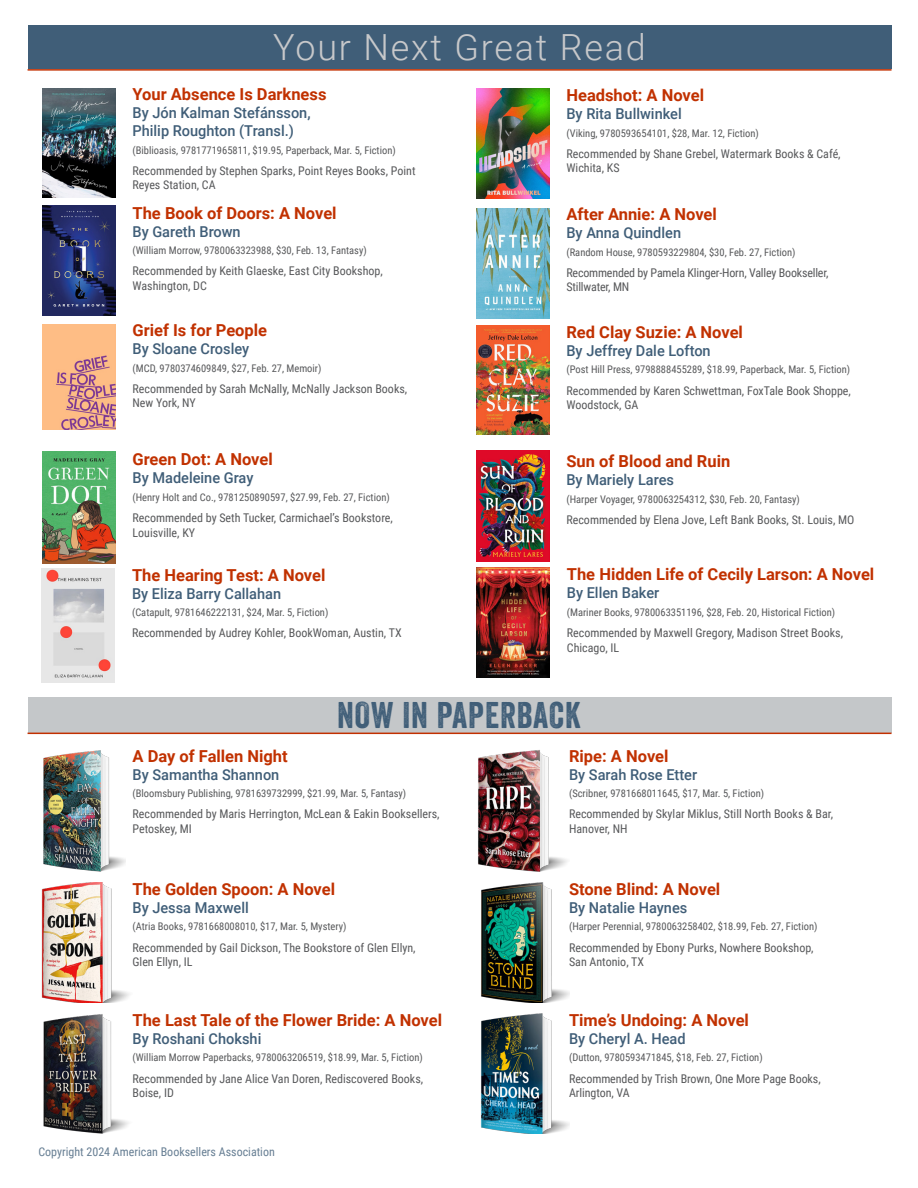
<style>
.page{position:relative;width:918px;height:1188px;background:#fff}
.page>*{position:absolute;margin:0;border:0;box-sizing:border-box;transform-origin:0 0}
.t1{font:300 36px "Roboto";letter-spacing:.05em;color:#c7c8ca}
.t2{font:36px "Veneer";letter-spacing:.025em;color:#405e78}
.INL_Book_Title{font:700 16.5px "Roboto";color:#c13100}
.INL_Book_Author{font:500 15px/18px "Roboto";color:#405e78}
.INL_Blurb_Text{font:12px/14.4px "Roboto Condensed";color:#57585a}
.INL_Blurb_Text-2{font:12px "Roboto Condensed";color:#667e93}
.INL_Publisher_ISBN{font:10.5px "Roboto Condensed";color:#57585a}
</style>
<div class="page">
<div style="left:28px;top:697px;width:864px;height:36px;background:#c4c7c9"></div>
<hr style="left:28px;top:733px;width:864px;height:1px;background:#c23000">
<img style="left:43px;top:750px;width:83px;height:122px">
<img style="left:41px;top:882px;width:89px;height:121px">
<img style="left:43px;top:1014px;width:86px;height:120px">
<img style="left:478px;top:750px;width:89px;height:122px">
<img style="left:481px;top:882px;width:88px;height:121px">
<img style="left:481px;top:1013px;width:88px;height:121px">
<img style="left:42px;top:88px;width:73px;height:110px">
<img style="left:42px;top:205px;width:73px;height:110px">
<img style="left:43px;top:324px;width:73px;height:106px">
<img style="left:42px;top:452px;width:73px;height:112px">
<img style="left:42px;top:569px;width:73px;height:114px">
<img style="left:476px;top:89px;width:73px;height:110px">
<img style="left:476px;top:208px;width:73px;height:110px">
<img style="left:477px;top:325px;width:73px;height:110px">
<img style="left:476px;top:450px;width:73px;height:111px">
<div style="left:28px;top:25px;width:864px;height:44px;background:#405e78"></div>
<hr style="left:28px;top:69px;width:864px;height:2px;background:#c23000">
<img style="left:477px;top:568px;width:73px;height:109px">
<p class="t1" style="left:273px;top:22px;width:374px">Your Next Great Read</p>
<p class="INL_Book_Title" style="left:133px;top:83px;width:195px">Your Absence Is Darkness</p>
<p class="INL_Book_Author" style="left:133px;top:103px;width:180px">By Jón Kalman Stefánsson,<br>Philip Roughton (Transl.)</p>
<p class="INL_Publisher_ISBN" style="left:133px;top:143px;width:265px">(Biblioasis, 9781771965811, $19.95, Paperback, Mar. 5, Fiction)</p>
<p class="INL_Blurb_Text" style="left:133px;top:163px;width:285px">Recommended by Stephen Sparks, Point Reyes Books, Point<br>Reyes Station, CA</p>
<p class="INL_Book_Title" style="left:133px;top:201px;width:206px">The Book of Doors: A Novel</p>
<p class="INL_Book_Author" style="left:133px;top:222px;width:110px">By Gareth Brown</p>
<p class="INL_Publisher_ISBN" style="left:133px;top:243px;width:236px">(William Morrow, 9780063323988, $30, Feb. 13, Fantasy)</p>
<p class="INL_Blurb_Text" style="left:133px;top:263px;width:252px">Recommended by Keith Glaeske, East City Bookshop,<br>Washington, DC</p>
<p class="INL_Book_Title" style="left:133px;top:319px;width:136px">Grief Is for People</p>
<p class="INL_Book_Author" style="left:133px;top:339px;width:118px">By Sloane Crosley</p>
<p class="INL_Publisher_ISBN" style="left:133px;top:361px;width:190px">(MCD, 9780374609849, $27, Feb. 27, Memoir)</p>
<p class="INL_Blurb_Text" style="left:133px;top:381px;width:276px">Recommended by Sarah McNally, McNally Jackson Books,<br>New York, NY</p>
<p class="INL_Book_Title" style="left:133px;top:448px;width:142px">Green Dot: A Novel</p>
<p class="INL_Book_Author" style="left:133px;top:469px;width:122px">By Madeleine Gray</p>
<p class="INL_Publisher_ISBN" style="left:133px;top:490px;width:259px">(Henry Holt and Co., 9781250890597, $27.99, Feb. 27, Fiction)</p>
<p class="INL_Blurb_Text" style="left:133px;top:510px;width:262px">Recommended by Seth Tucker, Carmichael’s Bookstore,<br>Louisville, KY</p>
<p class="INL_Book_Title" style="left:132px;top:563px;width:195px">The Hearing Test: A Novel</p>
<p class="INL_Book_Author" style="left:132px;top:584px;width:151px">By Eliza Barry Callahan</p>
<p class="INL_Publisher_ISBN" style="left:132px;top:605px;width:198px">(Catapult, 9781646222131, $24, Mar. 5, Fiction)</p>
<p class="INL_Blurb_Text" style="left:132px;top:625px;width:271px">Recommended by Audrey Kohler, BookWoman, Austin, TX</p>
<p class="INL_Book_Title" style="left:566px;top:84px;width:139px">Headshot: A Novel</p>
<p class="INL_Book_Author" style="left:566px;top:104px;width:117px">By Rita Bullwinkel</p>
<p class="INL_Publisher_ISBN" style="left:566px;top:126px;width:194px">(Viking, 9780593654101, $28, Mar. 12, Fiction)</p>
<p class="INL_Blurb_Text" style="left:566px;top:146px;width:276px">Recommended by Shane Grebel, Watermark Books &amp; Café,<br>Wichita, KS</p>
<p class="INL_Book_Title" style="left:566px;top:203px;width:152px">After Annie: A Novel</p>
<p class="INL_Book_Author" style="left:566px;top:223px;width:116px">By Anna Quindlen</p>
<p class="INL_Publisher_ISBN" style="left:566px;top:245px;width:231px">(Random House, 9780593229804, $30, Feb. 27, Fiction)</p>
<p class="INL_Blurb_Text" style="left:566px;top:265px;width:264px">Recommended by Pamela Klinger-Horn, Valley Bookseller,<br>Stillwater, MN</p>
<p class="INL_Book_Title" style="left:566px;top:320px;width:178px">Red Clay Suzie: A Novel</p>
<p class="INL_Book_Author" style="left:566px;top:341px;width:146px">By Jeffrey Dale Lofton</p>
<p class="INL_Publisher_ISBN" style="left:566px;top:362px;width:285px">(Post Hill Press, 9798888455289, $18.99, Paperback, Mar. 5, Fiction)</p>
<p class="INL_Blurb_Text" style="left:566px;top:383px;width:286px">Recommended by Karen Schwettman, FoxTale Book Shoppe,<br>Woodstock, GA</p>
<p class="INL_Book_Title" style="left:566px;top:450px;width:165px">Sun of Blood and Ruin</p>
<p class="INL_Book_Author" style="left:566px;top:470px;width:109px">By Mariely Lares</p>
<p class="INL_Publisher_ISBN" style="left:566px;top:491px;width:235px">(Harper Voyager, 9780063254312, $30, Feb. 20, Fantasy)</p>
<p class="INL_Blurb_Text" style="left:566px;top:512px;width:290px">Recommended by Elena Jove, Left Bank Books, St. Louis, MO</p>
<p class="INL_Book_Title" style="left:567px;top:563px;width:309px">The Hidden Life of Cecily Larson: A Novel</p>
<p class="INL_Book_Author" style="left:567px;top:584px;width:94px">By Ellen Baker</p>
<p class="INL_Publisher_ISBN" style="left:567px;top:605px;width:270px">(Mariner Books, 9780063351196, $28, Feb. 20, Historical Fiction)</p>
<p class="INL_Blurb_Text" style="left:567px;top:625px;width:278px">Recommended by Maxwell Gregory, Madison Street Books,<br>Chicago, IL</p>
<p class="t2" style="left:337px;top:693px;width:245px">NOW IN PAPERBACK</p>
<p class="INL_Book_Title" style="left:133px;top:744px;width:157px">A Day of Fallen Night</p>
<p class="INL_Book_Author" style="left:133px;top:765px;width:148px">By Samantha Shannon</p>
<p class="INL_Publisher_ISBN" style="left:133px;top:786px;width:275px">(Bloomsbury Publishing, 9781639732999, $21.99, Mar. 5, Fantasy)</p>
<p class="INL_Blurb_Text" style="left:133px;top:806px;width:309px">Recommended by Maris Herrington, McLean &amp; Eakin Booksellers,<br>Petoskey, MI</p>
<p class="INL_Book_Title" style="left:133px;top:877px;width:204px">The Golden Spoon: A Novel</p>
<p class="INL_Book_Author" style="left:133px;top:898px;width:118px">By Jessa Maxwell</p>
<p class="INL_Publisher_ISBN" style="left:133px;top:919px;width:215px">(Atria Books, 9781668008010, $17, Mar. 5, Mystery)</p>
<p class="INL_Blurb_Text" style="left:133px;top:940px;width:285px">Recommended by Gail Dickson, The Bookstore of Glen Ellyn,<br>Glen Ellyn, IL</p>
<p class="INL_Book_Title" style="left:133px;top:1008px;width:311px">The Last Tale of the Flower Bride: A Novel</p>
<p class="INL_Book_Author" style="left:133px;top:1029px;width:130px">By Roshani Chokshi</p>
<p class="INL_Publisher_ISBN" style="left:133px;top:1050px;width:292px">(William Morrow Paperbacks, 9780063206519, $18.99, Mar. 5, Fiction)</p>
<p class="INL_Blurb_Text" style="left:133px;top:1071px;width:292px">Recommended by Jane Alice Van Doren, Rediscovered Books,<br>Boise, ID</p>
<p class="INL_Blurb_Text-2" style="left:38px;top:1143px;width:238px">Copyright 2024 American Booksellers Association</p>
<p class="INL_Book_Title" style="left:569px;top:744px;width:101px">Ripe: A Novel</p>
<p class="INL_Book_Author" style="left:569px;top:765px;width:130px">By Sarah Rose Etter</p>
<p class="INL_Publisher_ISBN" style="left:569px;top:786px;width:197px">(Scribner, 9781668011645, $17, Mar. 5, Fiction)</p>
<p class="INL_Blurb_Text" style="left:569px;top:806px;width:266px">Recommended by Skylar Miklus, Still North Books &amp; Bar,<br>Hanover, NH</p>
<p class="INL_Book_Title" style="left:569px;top:877px;width:153px">Stone Blind: A Novel</p>
<p class="INL_Book_Author" style="left:569px;top:898px;width:120px">By Natalie Haynes</p>
<p class="INL_Publisher_ISBN" style="left:569px;top:919px;width:250px">(Harper Perennial, 9780063258402, $18.99, Feb. 27, Fiction)</p>
<p class="INL_Blurb_Text" style="left:569px;top:940px;width:246px">Recommended by Ebony Purks, Nowhere Bookshop,<br>San Antonio, TX</p>
<p class="INL_Book_Title" style="left:569px;top:1008px;width:181px">Time’s Undoing: A Novel</p>
<p class="INL_Book_Author" style="left:569px;top:1029px;width:118px">By Cheryl A. Head</p>
<p class="INL_Publisher_ISBN" style="left:569px;top:1050px;width:195px">(Dutton, 9780593471845, $18, Feb. 27, Fiction)</p>
<p class="INL_Blurb_Text" style="left:569px;top:1071px;width:253px">Recommended by Trish Brown, One More Page Books,<br>Arlington, VA</p>
</div>
